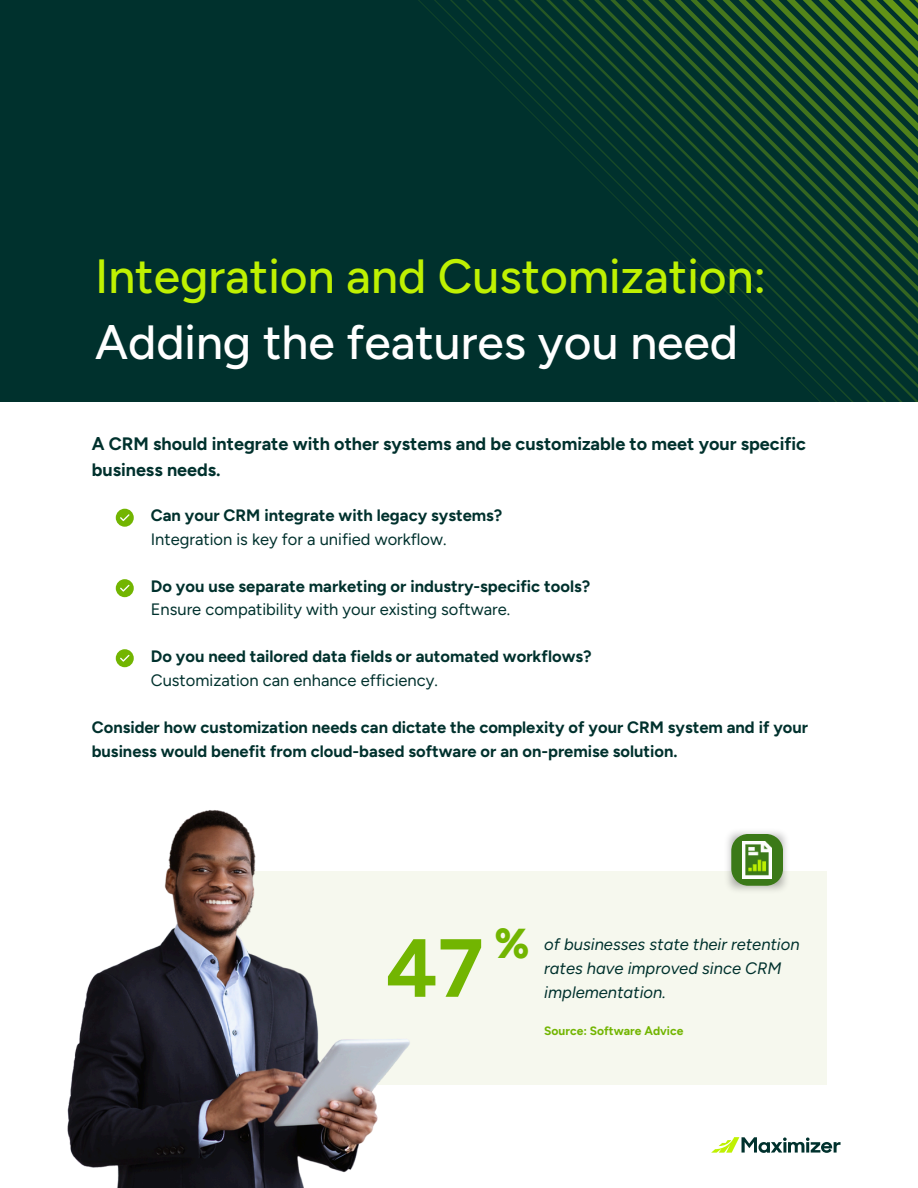
<style>
.page{position:relative;width:918px;height:1188px;background:#fff}
.page>*{position:absolute;margin:0;border:0;box-sizing:border-box;transform-origin:0 0}
.t1{font:700 82.35px "Figtree";color:#72b501}
.t2{font:500 48px/66.3px "Figtree";color:#bff102}
.t3{font:900 41.85px "Figtree";color:#72b501}
.t4{font:700 18px/25.8px "Figtree";color:#00312d}
.t5{font:700 16.5px/23.5px "Figtree";color:#00312d}
.t6{font:italic 16.5px/23.9px "Figtree";color:#00312d}
.t7{font:16.5px "Figtree";color:#00312d}
.t8{font:700 12px "Figtree";color:#72b501}
.s1{color:#fff}
.s2{font-weight:400}
</style>
<div class="page">
<div style="left:0;top:0;width:918px;height:401px;background:#00312d"></div>
<svg style="left:711px;top:1137px;width:130px;height:16px"></svg>
<div style="left:196px;top:871px;width:630px;height:214px;background:#f6f8ee"></div>
<svg style="left:731px;top:834px;width:52px;height:52px;background:#619045"></svg>
<img style="left:743px;top:842px;width:28px;height:36px">
<img style="left:67px;top:810px;width:343px;height:378px">
<svg style="left:892px;top:0;width:17px;height:401px"></svg>
<svg style="left:876px;top:0;width:16px;height:401px"></svg>
<svg style="left:860px;top:0;width:16px;height:401px"></svg>
<svg style="left:843px;top:0;width:17px;height:401px"></svg>
<svg style="left:827px;top:0;width:16px;height:401px"></svg>
<svg style="left:418px;top:0;width:409px;height:401px"></svg>
<div style="left:116px;top:509px;width:18px;height:18px;background:#72b501;border-radius:50%"></div>
<svg style="left:120px;top:514px;width:9px;height:7px"></svg>
<div style="left:116px;top:579px;width:18px;height:18px;background:#72b501;border-radius:50%"></div>
<svg style="left:120px;top:585px;width:9px;height:7px"></svg>
<div style="left:116px;top:649px;width:18px;height:18px;background:#72b501;border-radius:50%"></div>
<svg style="left:120px;top:655px;width:9px;height:7px"></svg>
<p class="t2" style="left:95px;top:243px;width:673px">Integration and Customization:<br><span class="s1">Adding the features you need</span></p>
<h1 class="t4" style="left:92px;top:431px;width:716px">A CRM should integrate with other systems and be customizable to meet your specific business needs.</h1>
<p class="t5" style="left:151px;top:504px;width:353px">Can your CRM integrate with legacy systems?<br><span class="s2">Integration is key for a unified workflow.</span></p>
<p class="t5" style="left:151px;top:574px;width:441px">Do you use separate marketing or industry-specific tools?<br><span class="s2">Ensure compatibility with your existing software.</span></p>
<h3 class="t5" style="left:151px;top:645px;width:442px">Do you need tailored data fields or automated workflows?</h3>
<h3 class="t7" style="left:151px;top:670px;width:289px">Customization can enhance efficiency.</h3>
<h3 class="t5" style="left:92px;top:716px;width:718px">Consider how customization needs can dictate the complexity of your CRM system and if your business would benefit from cloud-based software or an on-premise solution.</h3>
<p class="t1" style="left:386px;top:919px;width:99px">47</p>
<h2 class="t3" style="left:495px;top:919px;width:37px">%</h2>
<h2 class="t6" style="left:544px;top:932px;width:257px">of businesses state their retention rates have improved since CRM implementation.</h2>
<p class="t8" style="left:544px;top:1024px;width:141px">Source: Software Advice</p>
</div>
